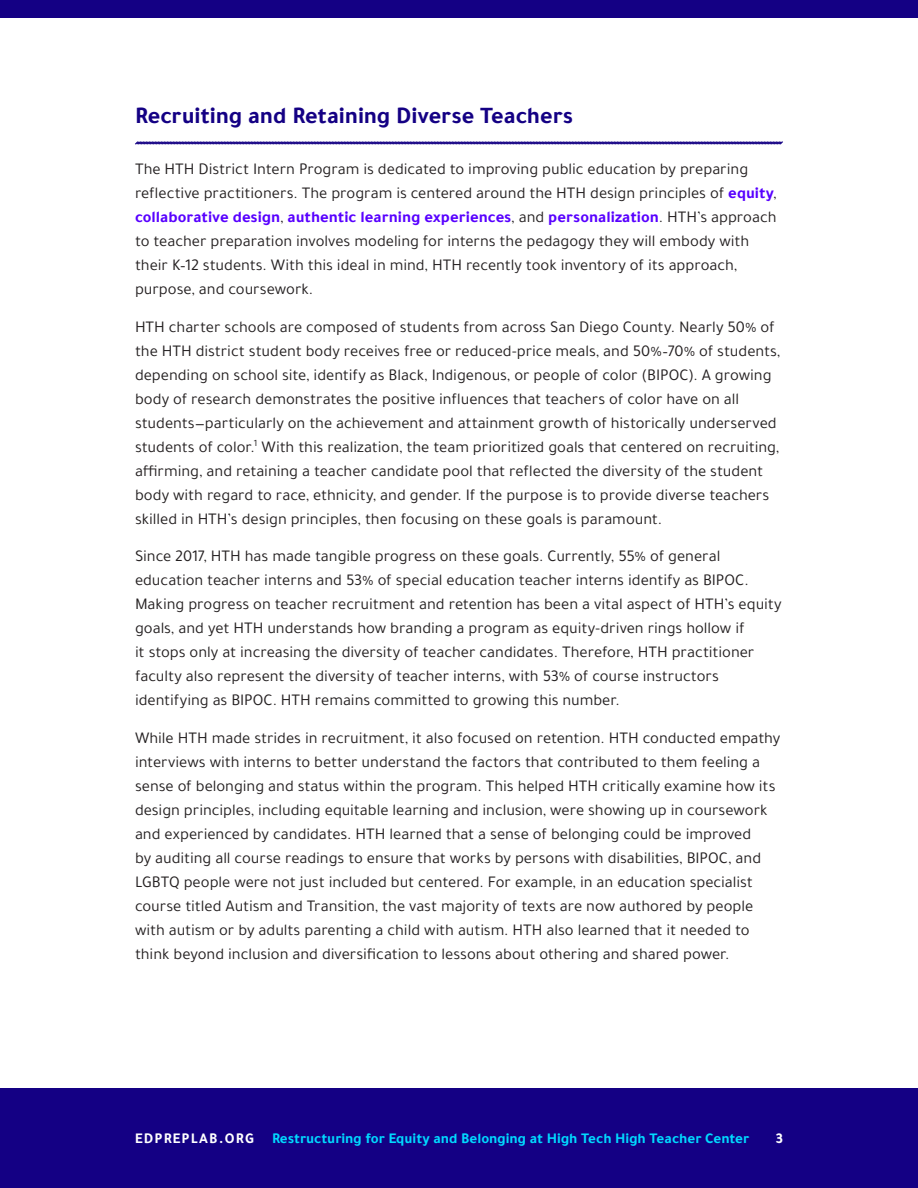
<style>
.page{position:relative;width:918px;height:1188px;background:#fff}
.page>*{position:absolute;margin:0;border:0;box-sizing:border-box;transform-origin:0 0}
.t1{font:700 24px "Tajawal";letter-spacing:-.005em;color:#140084}
.Text{font:16.5px/24px "Tajawal";letter-spacing:-.005em;color:#231f20}
.t2{font:700 15px "Tajawal";color:#00daff}
.t3{font:700 15px "Tajawal";color:#fff}
.s1{font-weight:700;color:#5800ff}
.s2{color:#fff}
</style>
<div class="page">
<div style="left:0;top:1088px;width:918px;height:100px;background:#140084"></div>
<div style="left:0;top:0;width:918px;height:18px;background:#140084"></div>
<svg style="left:135px;top:141px;width:648px;height:4px;background:#6e62b2"></svg>
<h1 class="t1" style="left:135px;top:98px;width:440px">Recruiting and Retaining Diverse Teachers</h1>
<p class="Text" style="left:135px;top:157px;width:643px">The HTH District Intern Program is dedicated to improving public education by preparing reflective practitioners. The program is centered around the HTH design principles of <span class="s1">equity</span>, <span class="s1">collaborative design</span>, <span class="s1">authentic learning experiences</span>, and <span class="s1">personalization</span>. HTH’s approach to teacher preparation involves modeling for interns the pedagogy they will embody with their K–12 students. With this ideal in mind, HTH recently took inventory of its approach, purpose, and coursework.</p>
<p class="Text" style="left:135px;top:315px;width:647px">HTH charter schools are composed of students from across San Diego County. Nearly 50% of the HTH district student body receives free or reduced-price meals, and 50%–70% of students, depending on school site, identify as Black, Indigenous, or people of color (BIPOC). A growing body of research demonstrates the positive influences that teachers of color have on all students—particularly on the achievement and attainment growth of historically underserved students of color.<sup>1</sup> With this realization, the team prioritized goals that centered on recruiting, affirming, and retaining a teacher candidate pool that reflected the diversity of the student body with regard to race, ethnicity, and gender. If the purpose is to provide diverse teachers skilled in HTH’s design principles, then focusing on these goals is paramount.</p>
<p class="Text" style="left:135px;top:544px;width:648px">Since 2017, HTH has made tangible progress on these goals. Currently, 55% of general education teacher interns and 53% of special education teacher interns identify as BIPOC.<br>Making progress on teacher recruitment and retention has been a vital aspect of HTH’s equity goals, and yet HTH understands how branding a program as equity-driven rings hollow if<br>it stops only at increasing the diversity of teacher candidates. Therefore, HTH practitioner faculty also represent the diversity of teacher interns, with 53% of course instructors identifying as BIPOC. HTH remains committed to growing this number.</p>
<p class="Text" style="left:135px;top:726px;width:647px">While HTH made strides in recruitment, it also focused on retention. HTH conducted empathy interviews with interns to better understand the factors that contributed to them feeling a sense of belonging and status within the program. This helped HTH critically examine how its design principles, including equitable learning and inclusion, were showing up in coursework and experienced by candidates. HTH learned that a sense of belonging could be improved<br>by auditing all course readings to ensure that works by persons with disabilities, BIPOC, and LGBTQ people were not just included but centered. For example, in an education specialist course titled Autism and Transition, the vast majority of texts are now authored by people with autism or by adults parenting a child with autism. HTH also learned that it needed to think beyond inclusion and diversification to lessons about othering and shared power.</p>
<p class="t2" style="left:135px;top:1127px;width:616px"><span class="s2">EDPREPLAB.ORG</span> Restructuring for Equity and Belonging at High Tech High Teacher Center</p>
<p class="t3" style="left:775px;top:1127px;width:9px">3</p>
</div>
